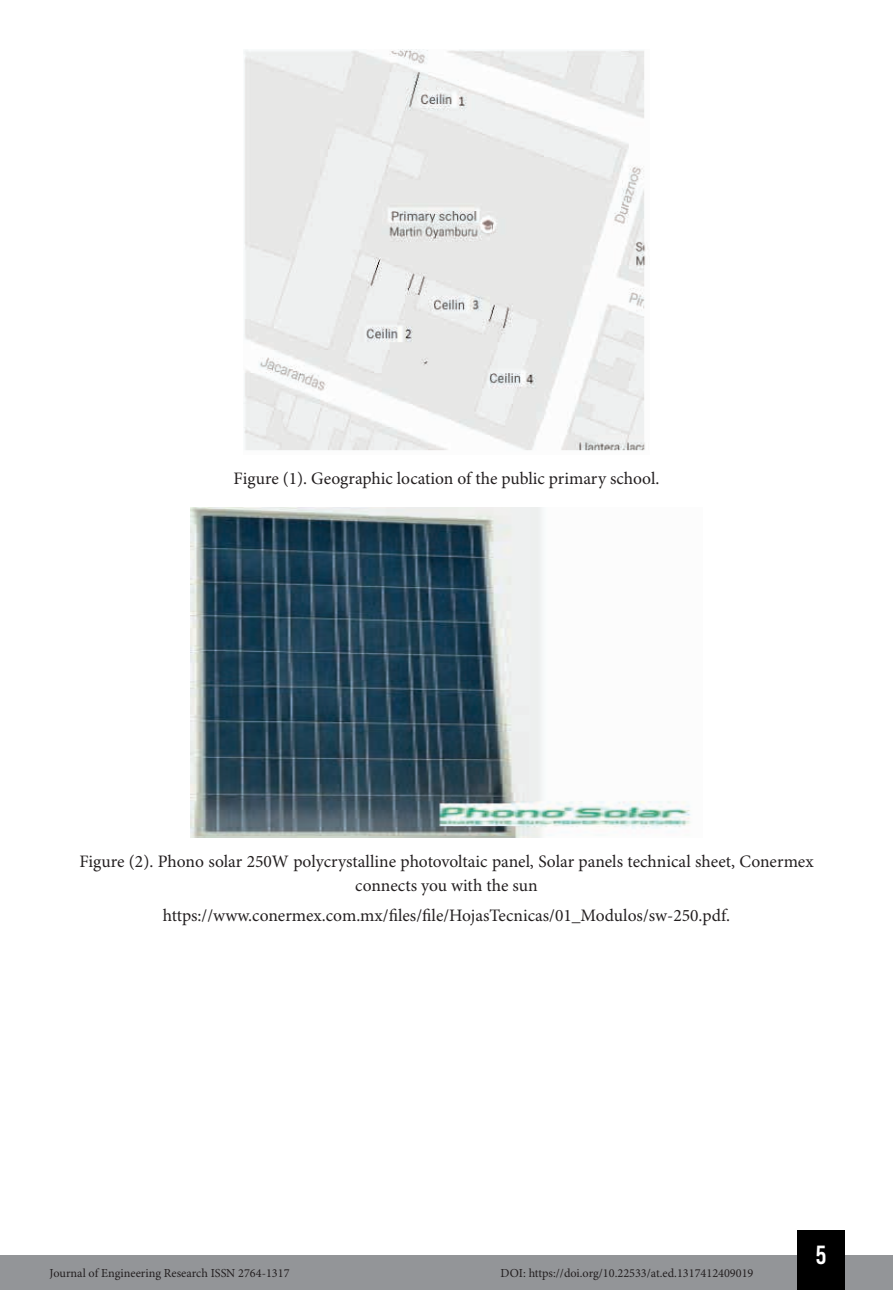
<style>
.page{position:relative;width:893px;height:1290px;background:#fff}
.page>*{position:absolute;margin:0;border:0;box-sizing:border-box;transform-origin:0 0}
.t1{font:26.25px "Bebas Kai";color:#fff}
.t2{font:17.5px/24.5px "Minion Pro";color:#231f20;text-align:center}
.t3{font:12.25px "Minion Pro";color:#231f20}
</style>
<div class="page">
<div style="left:0;top:1255px;width:893px;height:35px;background:#939598"></div>
<div style="left:797px;top:1230px;width:48px;height:60px;background:#000"></div>
<img style="left:243px;top:50px;width:403px;height:401px">
<img style="left:191px;top:508px;width:500px;height:329px">
<p class="t2" style="left:234px;top:467px;width:427px">Figure (1). Geographic location of the public primary school.</p>
<p class="t2" style="left:79px;top:849px;width:736px">Figure (2). Phono solar 250W polycrystalline photovoltaic panel, Solar panels technical sheet, Conermex connects you with the sun</p>
<p class="t2" style="left:163px;top:903px;width:569px">https://www.conermex.com.mx/files/file/HojasTecnicas/01_Modulos/sw-250.pdf.</p>
<p class="t3" style="left:50px;top:1266px;width:241px">Journal of Engineering Research ISSN 2764-1317</p>
<p class="t3" style="left:501px;top:1266px;width:254px">DOI: https://doi.org/10.22533/at.ed.1317412409019</p>
<h1 class="t1" style="left:816px;top:1241px;width:12px">5</h1>
</div>
